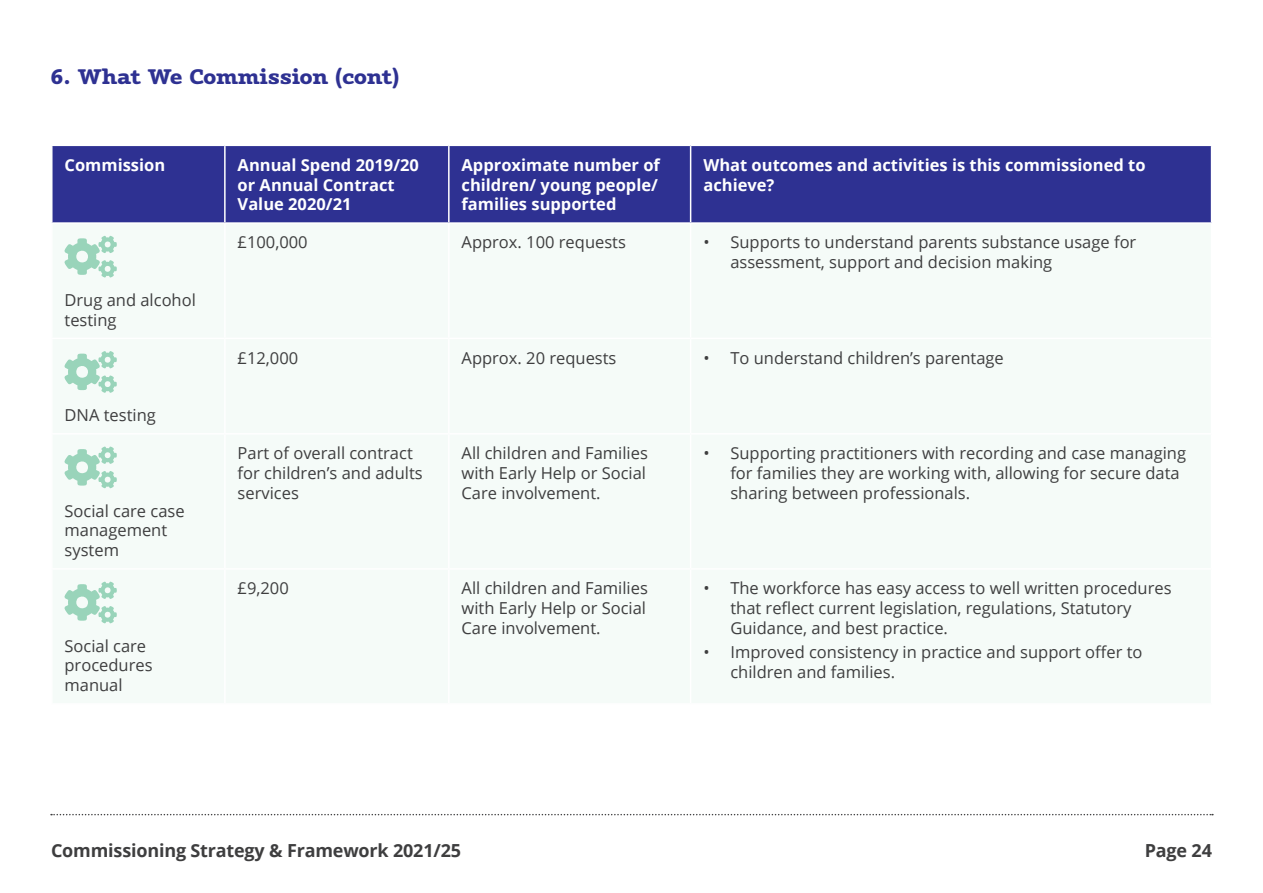
<style>
.page{position:relative;width:1263px;height:893px;background:#fff}
.page>*{position:absolute;margin:0;border:0;box-sizing:border-box;transform-origin:0 0}
.Page_Title__Cont__Bl{font:800 21px "Vaccine";letter-spacing:-.01em;color:#2e3192}
.t1{font:700 18px "Open Sans";letter-spacing:-.01em;color:#3e3e3f}
.Copy{font:16.5px/19.8px "Open Sans";color:#3e3e3f}
.Copy-2{font:700 16.5px/19.8px "Open Sans";color:#fff}
</style>
<div class="page">
<svg style="left:51px;top:814px;width:1162px;height:1px"></svg>
<div style="left:53px;top:146px;width:1158px;height:76px;background:#2e3192"></div>
<hr style="left:224px;top:146px;width:2px;height:76px;background:#fff">
<hr style="left:448px;top:146px;width:2px;height:76px;background:#fff">
<hr style="left:690px;top:146px;width:1px;height:76px;background:#fff">
<svg style="left:64px;top:236px;width:53px;height:42px"></svg>
<svg style="left:64px;top:351px;width:53px;height:42px"></svg>
<svg style="left:64px;top:446px;width:53px;height:42px"></svg>
<svg style="left:64px;top:582px;width:53px;height:41px"></svg>
<p class="Page_Title__Cont__Bl" style="left:51px;top:63px;width:350px">6. What We Commission (cont)</p>
<p class="Copy-2" style="left:65px;top:154px;width:102px">Commission</p>
<p class="Copy-2" style="left:238px;top:154px;width:183px">Annual Spend 2019/20 or Annual Contract<br>Value 2020/21</p>
<p class="Copy-2" style="left:462px;top:154px;width:200px">Approximate number of children/ young people/ families supported</p>
<p class="Copy-2" style="left:703px;top:154px;width:444px">What outcomes and activities is this commissioned to achieve?</p>
<p class="Copy" style="left:65px;top:289px;width:133px">Drug and alcohol testing</p>
<p class="Copy" style="left:65px;top:405px;width:93px">DNA testing</p>
<p class="Copy" style="left:65px;top:500px;width:122px">Social care case management system</p>
<p class="Copy" style="left:65px;top:635px;width:90px">Social care procedures manual</p>
<p class="Copy" style="left:238px;top:232px;width:72px">£100,000</p>
<p class="Copy" style="left:462px;top:232px;width:166px">Approx. 100 requests</p>
<p class="Copy" style="left:730px;top:232px;width:407px;text-indent:-27px">• Supports to understand parents substance usage for assessment, support and decision making</p>
<p class="Copy" style="left:238px;top:347px;width:62px">£12,000</p>
<p class="Copy" style="left:462px;top:347px;width:156px">Approx. 20 requests</p>
<p class="Copy" style="left:703px;top:347px;width:302px">• To understand children’s parentage</p>
<p class="Copy" style="left:238px;top:443px;width:187px">Part of overall contract for children’s and adults services</p>
<p class="Copy" style="left:462px;top:443px;width:188px;text-align:justify">All children and Families with Early Help or Social Care involvement.</p>
<p class="Copy" style="left:730px;top:443px;width:457px;text-indent:-27px">• Supporting practitioners with recording and case managing for families they are working with, allowing for secure data sharing between professionals.</p>
<p class="Copy" style="left:238px;top:578px;width:53px">£9,200</p>
<p class="Copy" style="left:462px;top:578px;width:188px;text-align:justify">All children and Families with Early Help or Social Care involvement.</p>
<p class="Copy" style="left:730px;top:578px;width:443px;text-indent:-27px">• The workforce has easy access to well written procedures that reflect current legislation, regulations, Statutory<br>Guidance, and best practice.</p>
<p class="Copy" style="left:730px;top:642px;width:414px;text-indent:-27px">• Improved consistency in practice and support offer to children and families.</p>
<p class="t1" style="left:51px;top:838px;width:411px">Commissioning Strategy &amp; Framework 2021/25</p>
<p class="t1" style="left:1145px;top:838px;width:69px">Page 24</p>
</div>
